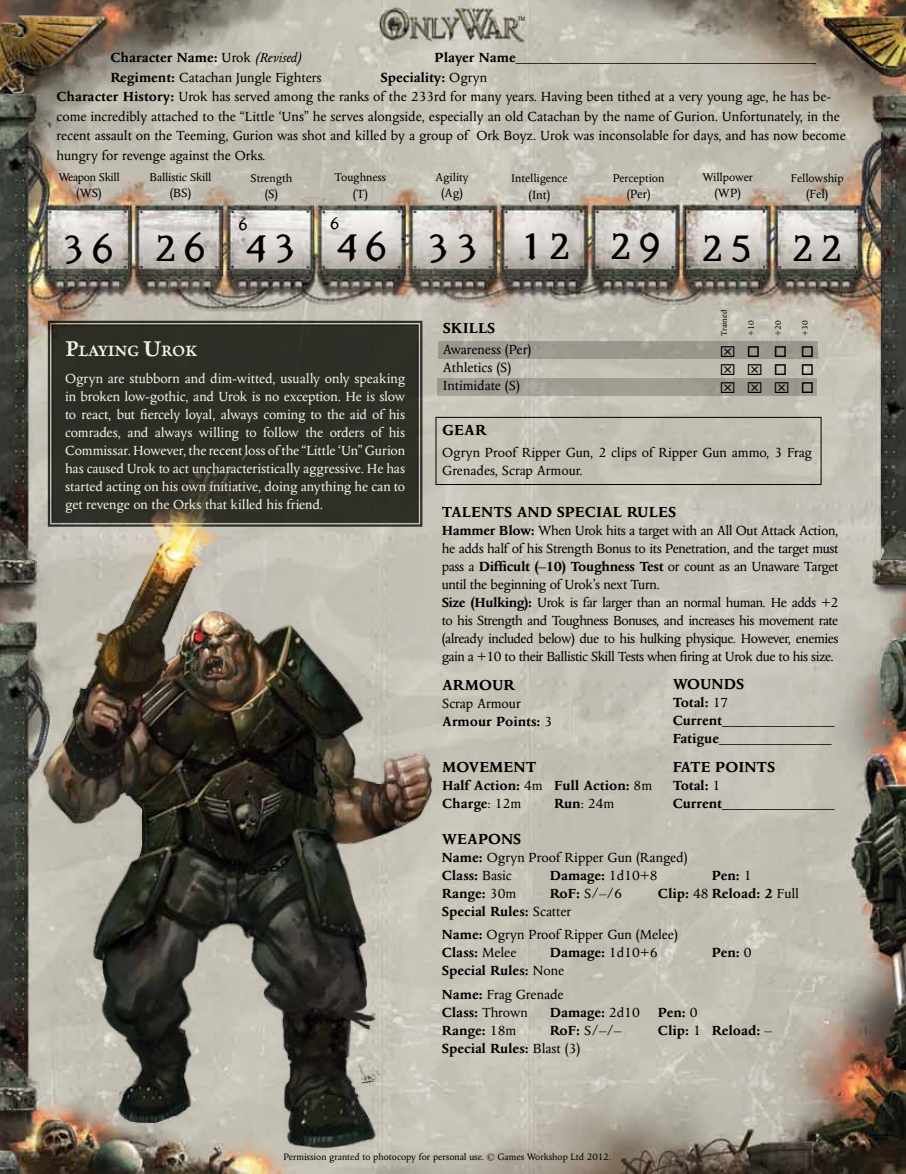
<style>
.page{position:relative;width:906px;height:1174px;background:#fff}
.page>*{position:absolute;margin:0;border:0;box-sizing:border-box;transform-origin:0 0}
.t1{font:43.5px "REQUIEM Inquisitor";letter-spacing:.1em;color:#000}
.t2{font:18px "REQUIEM Inquisitor";color:#000}
.t3{font:600 16.8px "Celestia Antiqua";color:#f5f1e6}
.t4{font:700 16.5px "Columbus";color:#000}
.t5{font:15px/18px "Columbus";letter-spacing:-.015em;color:#000}
.t6{font:15px/18px "Columbus";letter-spacing:-.005em;color:#f5f1e6;text-align:justify}
.t7{font:700 15px/18px "Columbus";color:#000}
.t8{font:15px/18px "Wingdings";color:#000;text-align:right}
.t9{font:15px "Council";color:#fff}
.t10{font:13.5px "Columbus";color:#000}
.t11{font:12.75px "Columbus";color:#000}
.t12{font:12.75px "Columbus";letter-spacing:-.02em;color:#000}
.t13{font:10.5px "Columbus";color:#000}
.t14{font:9px "Columbus";color:#000}
.t15{font:6px "Arial Narrow";color:#000}
.s1{font-weight:400}
.s2{font-weight:400;font-style:italic}
.s3{font-weight:700}
.s4{font-size:24px}
</style>
<div class="page">
<img style="left:0;top:0;width:906px;height:1174px">
<div style="left:435px;top:417px;width:386px;height:68px;border:1px solid #000"></div>
<svg style="left:47px;top:320px;width:376px;height:127px;background:#6f6c63"></svg>
<div style="left:51px;top:324px;width:368px;height:123px;background:#2d2e27"></div>
<div style="left:436px;top:378px;width:380px;height:17px;background:#a09d93"></div>
<div style="left:438px;top:342px;width:379px;height:17px;background:#9b978e"></div>
<img style="left:0;top:447px;width:525px;height:727px">
<svg style="left:721px;top:364px;width:57px;height:12px"></svg>
<svg style="left:787px;top:375px;width:15px;height:1px"></svg>
<svg style="left:724px;top:385px;width:73px;height:9px"></svg>
<p class="t15" style="left:518px;top:14px;width:9px">TM</p>
<p class="t7" style="left:110px;top:49px;width:192px">Character Name: <span class="s1">Urok</span> <span class="s2">(Revised)</span></p>
<p class="t5" style="left:434px;top:49px;width:383px"><span class="s3">Player Name</span>________________________________________</p>
<p class="t5" style="left:110px;top:68px;width:213px"><span class="s3">Regiment:</span> Catachan Jungle Fighters</p>
<p class="t5" style="left:56px;top:68px;width:791px;line-height:19.5px;text-indent:324px"><span class="s3">Speciality:</span> Ogryn<br><span class="s3">Character History:</span> Urok has served among the ranks of the 233rd for many years. Having been tithed at a very young age, he has be&shy;come incredibly attached to the “Little ‘Uns” he serves alongside, especially an old Catachan by the name of Gurion. Unfortunately, in the recent assault on the Teeming, Gurion was shot and killed by a group of Ork Boyz. Urok was inconsolable for days, and has now become hungry for revenge against the Orks.</p>
<p class="t11" style="left:702px;top:170px;width:52px">Willpower</p>
<p class="t10" style="left:714px;top:186px;width:28px">(WP)</p>
<h1 class="t1" style="left:62px;top:219px;width:783px">36 26 43 46 33 12 29 25 22</h1>
<p class="t11" style="left:435px;top:170px;width:35px">Agility</p>
<p class="t10" style="left:441px;top:186px;width:23px">(Ag)</p>
<p class="t11" style="left:150px;top:170px;width:63px">Ballistic Skill</p>
<p class="t10" style="left:170px;top:186px;width:23px">(BS)</p>
<p class="t12" style="left:58px;top:170px;width:63px">Weapon Skill</p>
<p class="t10" style="left:76px;top:186px;width:27px">(WS)</p>
<p class="t11" style="left:335px;top:171px;width:53px">Toughness</p>
<p class="t10" style="left:353px;top:186px;width:17px">(T)</p>
<p class="t11" style="left:251px;top:171px;width:43px">Strength</p>
<p class="t10" style="left:265px;top:187px;width:15px">(S)</p>
<p class="t11" style="left:791px;top:171px;width:54px">Fellowship</p>
<p class="t10" style="left:806px;top:187px;width:24px">(Fel)</p>
<p class="t11" style="left:511px;top:172px;width:58px">Intelligence</p>
<p class="t10" style="left:528px;top:187px;width:23px">(Int)</p>
<p class="t11" style="left:613px;top:171px;width:53px">Perception</p>
<p class="t10" style="left:627px;top:187px;width:25px">(Per)</p>
<p class="t2" style="left:238px;top:212px;width:12px">6</p>
<p class="t2" style="left:330px;top:212px;width:12px">6</p>
<p class="t3" style="left:65px;top:342px;width:133px"><span class="s4">P</span>LAYING <span class="s4">U</span>ROK</p>
<p class="t6" style="left:65px;top:369px;width:341px">Ogryn are stubborn and dim-witted, usually only speaking in broken low-gothic, and Urok is no exception. He is slow to react, but fiercely loyal, always coming to the aid of his comrades, and always willing to follow the orders of his Commissar. However, the recent loss of the “Little ‘Un” Gurion has caused Urok to act uncharacteristically aggressive. He has started acting on his own initiative, doing anything he can to get revenge on the Orks that killed his friend.</p>
<p class="t4" style="left:443px;top:319px;width:54px">SKILLS</p>
<p class="t5" style="left:443px;top:340px;width:90px">Awareness (Per)<br>Athletics (S)<br>Intimidate (S)</p>
<p class="t14" style="left:719px;top:336px;width:28px;rotate:-90deg">Trained</p>
<p class="t14" style="left:746px;top:336px;width:17px;rotate:-90deg">+10</p>
<p class="t14" style="left:773px;top:336px;width:17px;rotate:-90deg">+20</p>
<p class="t14" style="left:800px;top:336px;width:17px;rotate:-90deg">+30</p>
<p class="t8" style="left:747px;top:343px;width:69px">□□□</p>
<p class="t8" style="left:774px;top:361px;width:42px">□ □ □</p>
<p class="t4" style="left:442px;top:421px;width:46px">GEAR</p>
<p class="t5" style="left:442px;top:444px;width:371px">Ogryn Proof Ripper Gun, 2 clips of Ripper Gun ammo, 3 Frag<br>Grenades, Scrap Armour.</p>
<p class="t4" style="left:442px;top:503px;width:236px">TALENTS AND SPECIAL RULES</p>
<p class="t5" style="left:442px;top:521px;width:398px"><span class="s3">Hammer Blow:</span> When Urok hits a target with an All Out Attack Action, he adds half of his Strength Bonus to its Penetration, and the target must pass a <span class="s3">Difficult (–10) Toughness Test</span> or count as an Unaware Target until the beginning of Urok’s next Turn.<br><span class="s3">Size (Hulking):</span> Urok is far larger than an normal human. He adds +2 to his Strength and Toughness Bonuses, and increases his movement rate (already included below) due to his hulking physique. However, enemies gain a +10 to their Ballistic Skill Tests when firing at Urok due to his size.</p>
<p class="t4" style="left:442px;top:676px;width:75px">ARMOUR</p>
<p class="t7" style="left:442px;top:694px;width:112px"><span class="s1">Scrap Armour<br></span>Armour Points: <span class="s1">3</span></p>
<p class="t4" style="left:442px;top:758px;width:96px">MOVEMENT</p>
<p class="t7" style="left:442px;top:776px;width:211px">Half Action: <span class="s1">4m</span> Full Action: <span class="s1">8m<br></span>Charge<span class="s1">: 12m</span></p>
<p class="t5" style="left:554px;top:794px;width:62px"><span class="s3">Run</span>: 24m</p>
<p class="t4" style="left:672px;top:675px;width:73px">WOUNDS</p>
<p class="t5" style="left:672px;top:693px;width:163px"><span class="s3">Total:</span> 17<br><span class="s3">Current</span>_______________<br><span class="s3">Fatigue</span>_______________</p>
<p class="t4" style="left:672px;top:758px;width:104px">FATE POINTS</p>
<p class="t5" style="left:672px;top:777px;width:163px"><span class="s3">Total:</span> 1<br><span class="s3">Current</span>_______________</p>
<p class="t4" style="left:442px;top:830px;width:81px">WEAPONS</p>
<p class="t5" style="left:442px;top:849px;width:247px"><span class="s3">Name:</span> Ogryn Proof Ripper Gun (Ranged)<br><span class="s3">Class:</span> Basic</p>
<p class="t7" style="left:550px;top:867px;width:109px">Damage: <span class="s1">1d10+8</span></p>
<p class="t7" style="left:712px;top:867px;width:41px">Pen: <span class="s1">1</span></p>
<p class="t7" style="left:442px;top:885px;width:76px">Range: <span class="s1">30m</span></p>
<p class="t5" style="left:550px;top:885px;width:74px"><span class="s3">RoF:</span> S/–/6</p>
<p class="t7" style="left:658px;top:885px;width:143px">Clip: <span class="s1">48</span> Reload: 2 <span class="s1">Full</span></p>
<p class="t5" style="left:442px;top:901px;width:238px;line-height:22.2px"><span class="s3">Special Rules:</span> Scatter<br><span class="s3">Name:</span> Ogryn Proof Ripper Gun (Melee)</p>
<p class="t7" style="left:442px;top:943px;width:76px">Class: <span class="s1">Melee</span></p>
<p class="t7" style="left:550px;top:943px;width:109px">Damage: <span class="s1">1d10+6</span></p>
<p class="t7" style="left:712px;top:943px;width:41px">Pen: <span class="s1">0</span></p>
<p class="t7" style="left:442px;top:958px;width:124px;line-height:24.8px">Special Rules: <span class="s1">None<br></span>Name: <span class="s1">Frag Grenade</span></p>
<p class="t7" style="left:442px;top:1004px;width:88px">Class: <span class="s1">Thrown</span></p>
<p class="t7" style="left:550px;top:1004px;width:149px">Damage: <span class="s1">2d10</span> Pen: <span class="s1">0</span></p>
<p class="t7" style="left:442px;top:1022px;width:76px">Range: <span class="s1">18m</span></p>
<p class="t5" style="left:550px;top:1022px;width:73px"><span class="s3">RoF:</span> S/–/–</p>
<p class="t7" style="left:658px;top:1022px;width:116px">Clip: <span class="s1">1</span> Reload: <span class="s1">–</span></p>
<p class="t7" style="left:442px;top:1040px;width:140px">Special Rules: <span class="s1">Blast (3)</span></p>
<p class="t9" style="left:824px;top:1018px;width:7px">™</p>
<p class="t13" style="left:283px;top:1150px;width:329px">Permission granted to photocopy for personal use. © Games Workshop Ltd 2012.</p>
</div>
